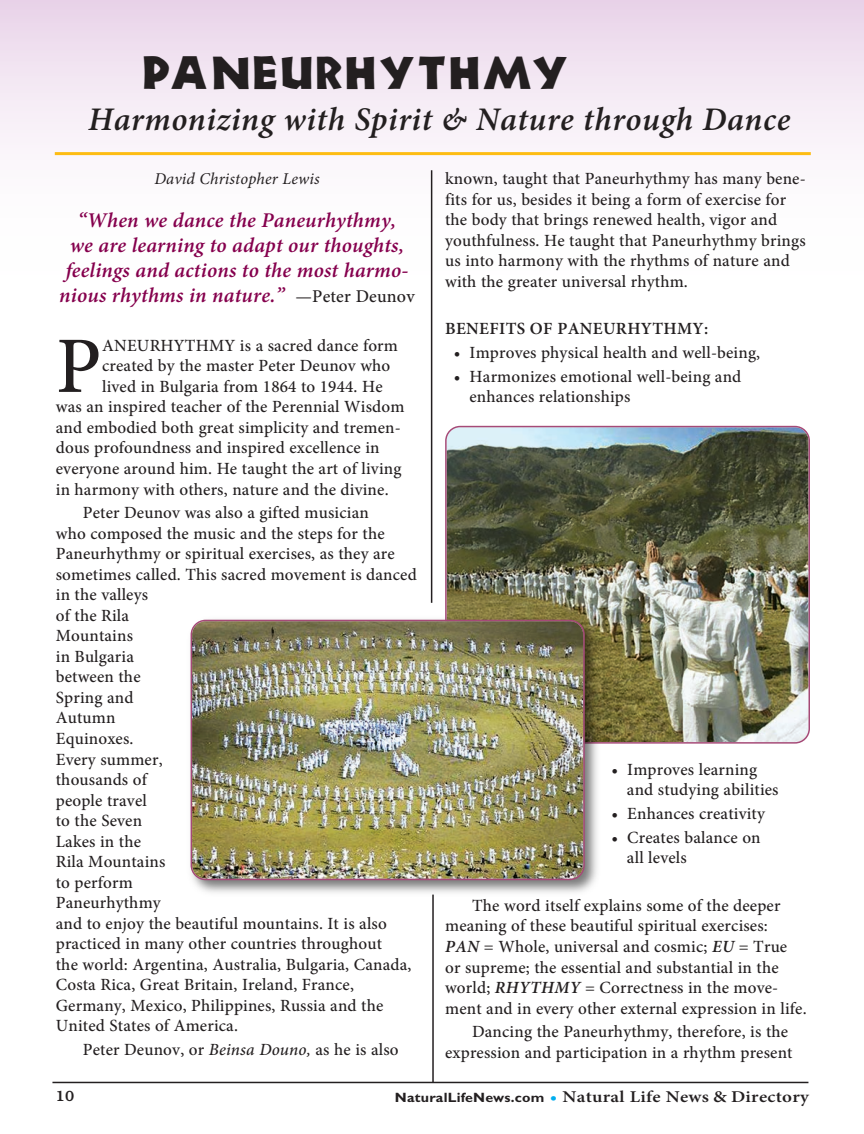
<style>
.page{position:relative;width:864px;height:1134px;background:#fff}
.page>*{position:absolute;margin:0;border:0;box-sizing:border-box;transform-origin:0 0}
.t1{font:500 80.1px "Minion Pro";color:#231f20}
.t2{font:42px "Heartwood Display S Si";letter-spacing:.03em;color:#231f20}
.t3{font:italic 600 33px "Minion Pro";letter-spacing:.02em;color:#231f20}
.t4{font:italic 600 21px/25.2px "Minion Pro";letter-spacing:.01em;color:#85004d;text-align:center}
.t5{font:500 17.1px/20.5px "Minion Pro";letter-spacing:.01em;color:#231f20}
.t6{font:600 17.1px "Minion Pro";letter-spacing:.02em;color:#231f20}
.t7{font:600 16.5px "Minion Pro";letter-spacing:.015em;color:#231f20;scale:1.15 1}
.t8{font:italic 16.5px "Minion Pro";letter-spacing:.01em;color:#231f20}
.t9{font:500 15px "Bookman";color:#231f20}
.s1{font-weight:500;font-style:normal;font-size:18px;color:#231f20}
.s2{font-style:italic}
.s3{font-weight:600;font-style:italic}
.s4{font-family:"Gill Sans";font-weight:700;font-size:13.5px}
.s5{color:#00aeef}
</style>
<div class="page">
<div style="left:0;top:0;width:864px;height:276px;background:linear-gradient(to bottom,#ecd9ec,#fff)"></div>
<hr style="left:52px;top:1082px;width:756px;height:1px;background:#231f20">
<hr style="left:432px;top:895px;width:2px;height:187px;background:#231f20">
<hr style="left:431px;top:170px;width:1px;height:433px;background:#231f20">
<hr style="left:55px;top:152px;width:756px;height:3px;background:#fdbc12">
<img style="left:445px;top:426px;width:365px;height:318px">
<img style="left:190px;top:613px;width:414px;height:287px">
<img style="left:191px;top:620px;width:394px;height:260px">
<h2 class="t2" style="left:141px;top:49px;width:429px">PANEURHYTHMY</h2>
<h3 class="t3" style="left:88px;top:107px;width:704px">Harmonizing with Spirit &amp; Nature through Dance</h3>
<p class="t8" style="left:154px;top:168px;width:167px">David Christopher Lewis</p>
<p class="t4" style="left:59px;top:209px;width:357px">“When we dance the Paneurhythmy,<br>we are learning to adapt our thoughts, feelings and actions to the most harmo&shy;nious rhythms in nature.” <span class="s1">—Peter Deunov</span></p>
<h1 class="t1" style="left:56px;top:335px;width:47px">P</h1>
<p class="t5" style="left:102px;top:337px;width:297px">ANEURHYTHMY is a sacred dance form</p>
<p class="t5" style="left:102px;top:357px;width:290px">created by the master Peter Deunov who</p>
<p class="t5" style="left:102px;top:378px;width:282px">lived in Bulgaria from 1864 to 1944. He</p>
<p class="t5" style="left:56px;top:398px;width:350px">was an inspired teacher of the Perennial Wisdom</p>
<p class="t5" style="left:56px;top:419px;width:346px">and embodied both great simplicity and tremen-</p>
<p class="t5" style="left:56px;top:439px;width:325px">dous profoundness and inspired excellence in</p>
<p class="t5" style="left:56px;top:460px;width:347px">everyone around him. He taught the art of living</p>
<p class="t5" style="left:56px;top:480px;width:334px">in harmony with others, nature and the divine.</p>
<p class="t5" style="left:56px;top:504px;width:362px;text-indent:27px">Peter Deunov was also a gifted musician<br>who composed the music and the steps for the<br>Paneurhythmy or spiritual exercises, as they are sometimes called. This sacred movement is danced in the valleys<br>of the Rila<br>Mountains<br>in Bulgaria<br>between the<br>Spring and<br>Autumn<br>Equinoxes.<br>Every summer,<br>thousands of<br>people travel<br>to the Seven<br>Lakes in the<br>Rila Mountains<br>to perform<br>Paneurhythmy<br>and to enjoy the beautiful mountains. It is also practiced in many other countries throughout<br>the world: Argentina, Australia, Bulgaria, Canada,<br>Costa Rica, Great Britain, Ireland, France,<br>Germany, Mexico, Philippines, Russia and the<br>United States of America.</p>
<p class="t5" style="left:83px;top:1041px;width:317px">Peter Deunov, or <span class="s2">Beinsa Douno,</span> as he is also</p>
<p class="t5" style="left:445px;top:170px;width:362px">known, taught that Paneurhythmy has many bene&shy;fits for us, besides it being a form of exercise for the body that brings renewed health, vigor and youthfulness. He taught that Paneurhythmy brings us into harmony with the rhythms of nature and with the greater universal rhythm.</p>
<p class="t6" style="left:445px;top:318px;width:265px">BENEFITS OF PANEURHYTHMY:</p>
<p class="t5" style="left:454px;top:344px;width:308px">• Improves physical health and well-being,</p>
<p class="t5" style="left:470px;top:368px;width:273px;text-indent:-16px">• Harmonizes emotional well-being and enhances relationships</p>
<p class="t5" style="left:627px;top:761px;width:153px;text-indent:-15px">• Improves learning and studying abilities</p>
<p class="t5" style="left:612px;top:805px;width:155px">• Enhances creativity</p>
<p class="t5" style="left:627px;top:829px;width:135px;text-indent:-15px">• Creates balance on all levels</p>
<p class="t5" style="left:445px;top:897px;width:363px;text-indent:27px">The word itself explains some of the deeper meaning of these beautiful spiritual exercises:<br><span class="s3">PAN</span> = Whole, universal and cosmic; <span class="s3">EU</span> = True or supreme; the essential and substantial in the world; <span class="s3">RHYTHMY</span> = Correctness in the move&shy;ment and in every other external expression in life.</p>
<p class="t5" style="left:445px;top:1023px;width:349px;text-align:right">Dancing the Paneurhythmy, therefore, is the expression and participation in a rhythm present</p>
<p class="t9" style="left:56px;top:1090px;width:20px">10</p>
<p class="t7" style="left:395px;top:1087px;width:361px"><span class="s4">NaturalLifeNews.com</span> <span class="s5">•</span> Natural Life News &amp; Directory</p>
</div>
